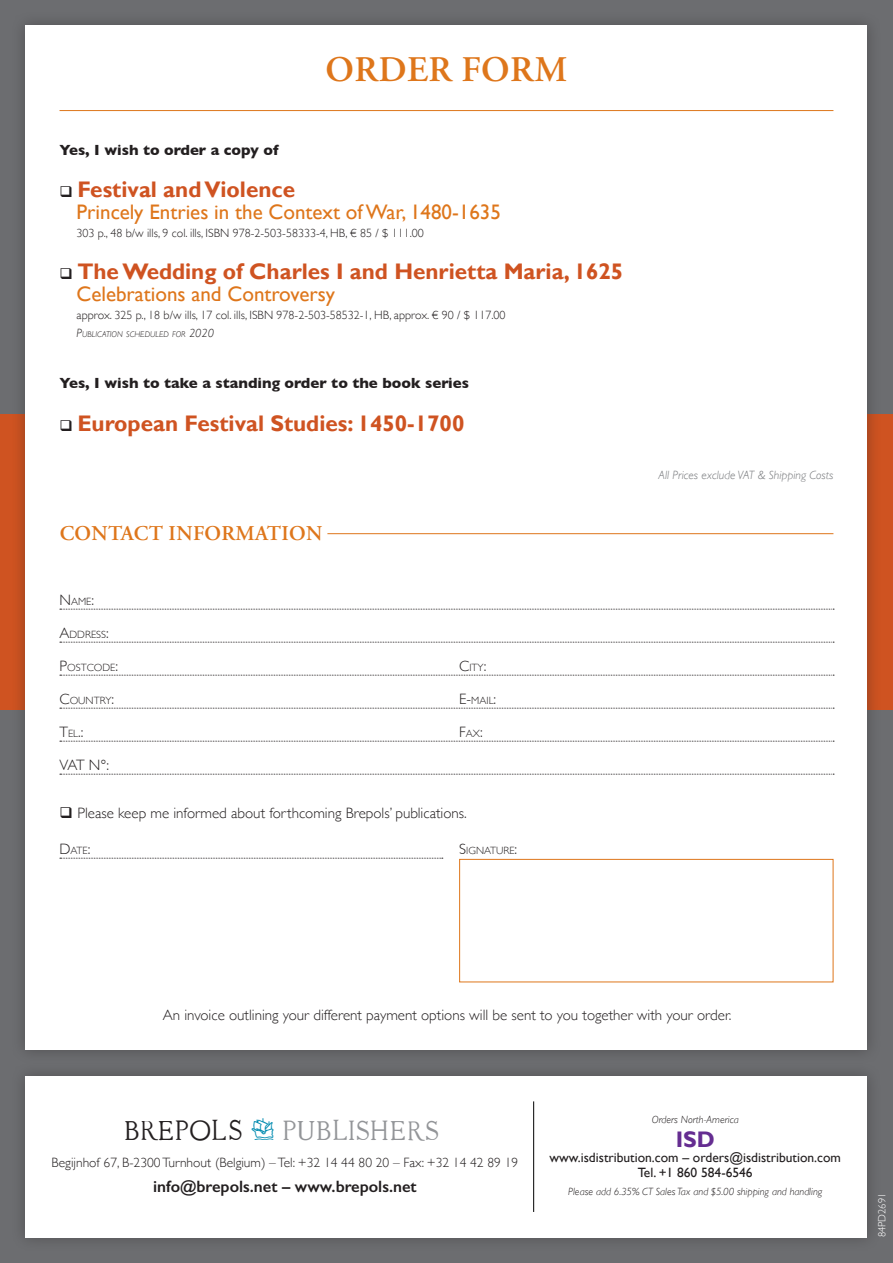
<style>
.page{position:relative;width:893px;height:1263px;background:#6c6d70}
.page>*{position:absolute;margin:0;border:0;box-sizing:border-box;transform-origin:0 0}
.t1{font:48px "BRELOGOS";color:#231f20}
.t2{font:600 36px "Adobe Garamond Pro";letter-spacing:.015em;color:#de761b}
.t3{font:700 22.5px "Gill Sans";color:#cf5321}
.t4{font:700 22.5px "Gill Sans";color:#652d91}
.t5{font:21px "Gill Sans";color:#de761b}
.t6{font:600 21px "Adobe Garamond Pro";letter-spacing:.015em;color:#de761b}
.t7{font:600 16.5px "Gill Sans";color:#231f20}
.t8{font:300 15px "Gill Sans";color:#231f20}
.t9{font:700 15px "Gill Sans";color:#231f20}
.t10{font:300 15px "Gill Sans";color:#231f20}
.t11{font:300 13.5px "Gill Sans";color:#231f20}
.t12{font:13.5px "Gill Sans";color:#231f20}
.t13{font:300 12px "Gill Sans";color:#231f20}
.t14{font:italic 300 12px "Gill Sans";color:#76787b}
.t15{font:italic 300 10.5px "Gill Sans";color:#231f20}
.t16{font:300 10.5px "Gill Sans";color:#231f20}
.t17{font:300 10.5px "Gill Sans";color:#fff}
.t18{font:italic 300 8.4px "Gill Sans";color:#231f20}
.s1{color:#231f20}
.s2{font-size:12px}
.s3{font-size:15px}
.s4{font-size:10.5px}
.s5{color:#008bb0}
.s6{color:#939598}
</style>
<div class="page">
<div style="left:0;top:415px;width:893px;height:295px;background:#cf5321"></div>
<div style="left:11px;top:1061px;width:871px;height:190px;background:#67686a"></div>
<div style="left:26px;top:1076px;width:841px;height:161px;background:#fff"></div>
<div style="left:11px;top:11px;width:871px;height:1053px;background:#231f20;opacity:.35"></div>
<div style="left:26px;top:26px;width:841px;height:1024px;background:#fff"></div>
<hr style="left:60px;top:110px;width:773px;height:1px;background:#de761b">
<svg style="left:60px;top:609px;width:774px;height:1px"></svg>
<svg style="left:60px;top:642px;width:774px;height:1px"></svg>
<svg style="left:60px;top:675px;width:774px;height:1px"></svg>
<svg style="left:60px;top:708px;width:774px;height:1px"></svg>
<svg style="left:60px;top:741px;width:774px;height:1px"></svg>
<svg style="left:60px;top:774px;width:774px;height:1px"></svg>
<svg style="left:60px;top:858px;width:383px;height:1px"></svg>
<hr style="left:327px;top:533px;width:506px;height:1px;background:#de761b">
<div style="left:459px;top:859px;width:374px;height:123px;border:1px solid #de761b"></div>
<hr style="left:533px;top:1101px;width:1px;height:111px;background:#000001">
<p class="t2" style="left:325px;top:49px;width:244px">ORDER FORM</p>
<p class="t9" style="left:60px;top:138px;width:221px">Yes, I wish to order a copy of</p>
<p class="t3" style="left:60px;top:175px;width:237px"><span class="s1">❑</span> Festival and Violence</p>
<p class="t5" style="left:77px;top:200px;width:426px">Princely Entries in the Context of War, 1480-1635</p>
<p class="t13" style="left:77px;top:224px;width:349px">303 p., 48 b/w ills, 9 col. ills, ISBN 978-2-503-58333-4, HB, € 85 / $ 111.00</p>
<p class="t3" style="left:60px;top:258px;width:565px"><span class="s1">❑</span> The Wedding of Charles I and Henrietta Maria, 1625</p>
<p class="t5" style="left:77px;top:282px;width:260px">Celebrations and Controversy</p>
<p class="t13" style="left:77px;top:306px;width:430px">approx. 325 p., 18 b/w ills, 17 col. ills, ISBN 978-2-503-58532-1, HB, approx. € 90 / $ 117.00</p>
<p class="t18" style="left:77px;top:330px;width:139px"><span class="s2">P</span>UBLICATION SCHEDULED FOR <span class="s2">2020</span></p>
<p class="t9" style="left:60px;top:371px;width:411px">Yes, I wish to take a standing order to the book series</p>
<p class="t3" style="left:60px;top:410px;width:406px"><span class="s1">❑</span> European Festival Studies: 1450-1700</p>
<p class="t6" style="left:60px;top:521px;width:264px">CONTACT INFORMATION</p>
<p class="t16" style="left:60px;top:593px;width:36px"><span class="s3">N</span>AME<span class="s3">:</span></p>
<p class="t16" style="left:60px;top:626px;width:51px"><span class="s3">A</span>DDRESS<span class="s3">:</span></p>
<p class="t16" style="left:60px;top:659px;width:60px"><span class="s3">P</span>OSTCODE<span class="s3">:</span></p>
<p class="t16" style="left:442px;top:659px;width:46px"><span class="s3">C</span>ITY<span class="s3">:</span></p>
<p class="t16" style="left:60px;top:692px;width:56px"><span class="s3">C</span>OUNTRY<span class="s3">:</span></p>
<p class="t16" style="left:442px;top:692px;width:56px"><span class="s3">E-</span>MAIL<span class="s3">:</span></p>
<p class="t10" style="left:60px;top:720px;width:25px">T<span class="s4">EL</span>.:</p>
<p class="t10" style="left:459px;top:720px;width:25px">F<span class="s4">AX</span>:</p>
<p class="t10" style="left:60px;top:753px;width:51px">VAT N°:</p>
<p class="t8" style="left:60px;top:801px;width:409px">❑ Please keep me informed about forthcoming Brepols’ publications.</p>
<p class="t16" style="left:60px;top:842px;width:32px"><span class="s3">D</span>ATE<span class="s3">:</span></p>
<p class="t16" style="left:459px;top:842px;width:59px"><span class="s3">S</span>IGNATURE<span class="s3">:</span></p>
<p class="t14" style="left:658px;top:468px;width:176px">All Prices exclude VAT &amp; Shipping Costs</p>
<p class="t8" style="left:163px;top:1003px;width:570px">An invoice outlining your different payment options will be sent to you together with your order.</p>
<p class="t1" style="left:125px;top:1101px;width:321px">F<span class="s5">H</span><span class="s6">G</span></p>
<p class="t7" style="left:153px;top:1177px;width:265px">info@brepols.net – www.brepols.net</p>
<p class="t11" style="left:52px;top:1152px;width:468px">Begijnhof 67, B-2300 Turnhout (Belgium) – Tel: +32 14 44 80 20 – Fax: +32 14 42 89 19</p>
<p class="t15" style="left:652px;top:1113px;width:88px">Orders North-America</p>
<p class="t4" style="left:676px;top:1125px;width:41px">ISD</p>
<p class="t12" style="left:550px;top:1149px;width:293px">www.isdistribution.com – orders@isdistribution.com</p>
<p class="t12" style="left:638px;top:1164px;width:116px">Tel. +1 860 584-6546</p>
<p class="t15" style="left:568px;top:1185px;width:256px">Please add 6.35% CT Sales Tax and $5.00 shipping and handling</p>
<p class="t17" style="left:874px;top:1237px;width:46px;rotate:-90deg">84PD2691</p>
</div>
